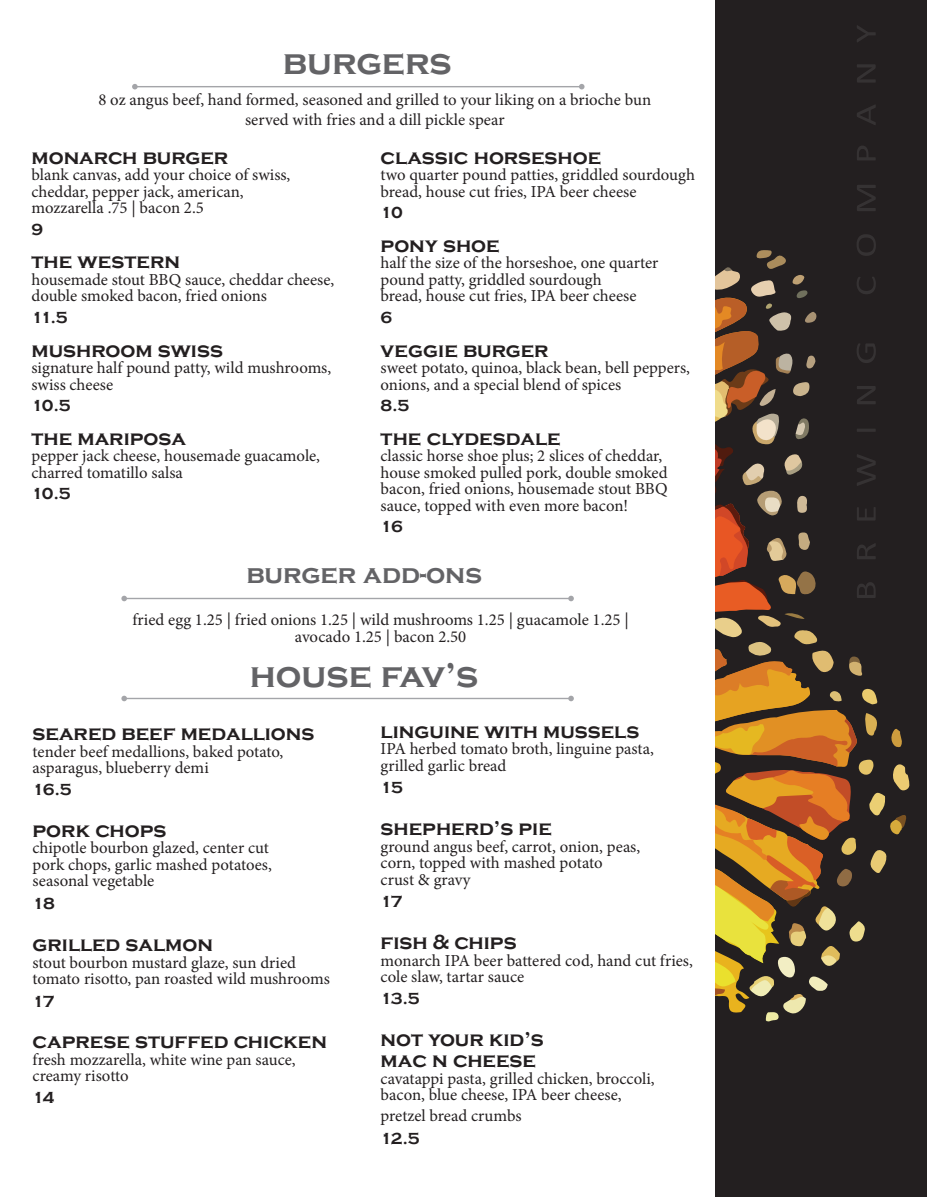
<style>
.page{position:relative;width:927px;height:1197px;background:#fff}
.page>*{position:absolute;margin:0;border:0;box-sizing:border-box;transform-origin:0 0}
.t1{font:700 36px "Copperplate Gothic";color:#636366}
.t2{font:700 27px "Copperplate Gothic";color:#636366}
.t3{font:700 21px "Copperplate Gothic";color:#231f20}
.t4{font:16.8px/16.5px "Minion Pro";color:#231f20}
.t5{font:700 16.5px "Copperplate Gothic";letter-spacing:-.085em;color:#231f20}
</style>
<div class="page">
<hr style="left:124px;top:698px;width:447px;height:1px;background:#a4a5a9">
<svg style="left:121px;top:696px;width:6px;height:5px"></svg>
<svg style="left:568px;top:696px;width:6px;height:5px"></svg>
<hr style="left:135px;top:86px;width:447px;height:1px;background:#a4a5a9">
<svg style="left:132px;top:84px;width:6px;height:5px"></svg>
<svg style="left:579px;top:84px;width:6px;height:5px"></svg>
<hr style="left:124px;top:598px;width:447px;height:1px;background:#a4a5a9">
<svg style="left:121px;top:596px;width:6px;height:5px"></svg>
<svg style="left:568px;top:596px;width:6px;height:5px"></svg>
<div style="left:716px;top:0;width:211px;height:1197px;background:#231f20"></div>
<svg style="left:857px;top:64px;width:19px;height:147px"></svg>
<svg style="left:857px;top:25px;width:19px;height:17px"></svg>
<svg style="left:716px;top:234px;width:194px;height:788px"></svg>
<p class="t1" style="left:283px;top:42px;width:170px">burgers</p>
<p class="t4" style="left:98px;top:91px;width:554px">8 oz angus beef, hand formed, seasoned and grilled to your liking on a brioche bun</p>
<p class="t4" style="left:245px;top:111px;width:261px">served with fries and a dill pickle spear</p>
<p class="t3" style="left:32px;top:145px;width:198px">monarch burger</p>
<p class="t4" style="left:32px;top:167px;width:260px">blank canvas, add your choice of swiss,</p>
<p class="t4" style="left:32px;top:183px;width:214px">cheddar, pepper jack, american, mozzarella .75 | bacon 2.5</p>
<p class="t5" style="left:32px;top:220px;width:13px">9</p>
<p class="t3" style="left:32px;top:250px;width:150px">the western</p>
<p class="t4" style="left:32px;top:271px;width:304px">housemade stout BBQ sauce, cheddar cheese,</p>
<p class="t4" style="left:32px;top:288px;width:237px">double smoked bacon, fried onions</p>
<p class="t5" style="left:32px;top:308px;width:38px">11.5</p>
<p class="t3" style="left:32px;top:338px;width:193px">mushroom swiss</p>
<p class="t4" style="left:32px;top:360px;width:301px">signature half pound patty, wild mushrooms,</p>
<p class="t4" style="left:32px;top:376px;width:83px">swiss cheese</p>
<p class="t5" style="left:32px;top:396px;width:41px">10.5</p>
<p class="t3" style="left:32px;top:426px;width:156px">the mariposa</p>
<p class="t4" style="left:32px;top:448px;width:290px">pepper jack cheese, housemade guacamole,</p>
<p class="t4" style="left:32px;top:464px;width:153px">charred tomatillo salsa</p>
<p class="t5" style="left:32px;top:485px;width:41px">10.5</p>
<p class="t3" style="left:381px;top:145px;width:222px">classic horseshoe</p>
<p class="t4" style="left:381px;top:167px;width:316px">two quarter pound patties, griddled sourdough</p>
<p class="t4" style="left:381px;top:183px;width:257px">bread, house cut fries, IPA beer cheese</p>
<p class="t5" style="left:381px;top:204px;width:24px">10</p>
<p class="t3" style="left:381px;top:233px;width:121px">pony shoe</p>
<p class="t4" style="left:381px;top:255px;width:279px">half the size of the horseshoe, one quarter pound patty, griddled sourdough</p>
<p class="t4" style="left:381px;top:288px;width:257px">bread, house cut fries, IPA beer cheese</p>
<p class="t5" style="left:381px;top:308px;width:13px">6</p>
<p class="t3" style="left:381px;top:338px;width:170px">veggie burger</p>
<p class="t4" style="left:381px;top:360px;width:311px">sweet potato, quinoa, black bean, bell peppers, onions, and a special blend of spices</p>
<p class="t5" style="left:381px;top:396px;width:30px">8.5</p>
<p class="t3" style="left:381px;top:426px;width:181px">the clydesdale</p>
<p class="t4" style="left:381px;top:448px;width:288px">classic horse shoe plus; 2 slices of cheddar, house smoked pulled pork, double smoked</p>
<p class="t4" style="left:381px;top:481px;width:288px">bacon, fried onions, housemade stout BBQ sauce, topped with even more bacon!</p>
<p class="t5" style="left:381px;top:518px;width:24px">16</p>
<p class="t2" style="left:246px;top:559px;width:237px">burger add-ons</p>
<p class="t4" style="left:132px;top:612px;width:498px">fried egg 1.25 | fried onions 1.25 | wild mushrooms 1.25 | guacamole 1.25 |</p>
<p class="t4" style="left:295px;top:628px;width:173px">avocado 1.25 | bacon 2.50</p>
<p class="t1" style="left:250px;top:655px;width:230px">house fav’s</p>
<p class="t3" style="left:33px;top:722px;width:283px">seared beef medallions</p>
<p class="t4" style="left:33px;top:743px;width:252px">tender beef medallions, baked potato,</p>
<p class="t4" style="left:33px;top:760px;width:178px">asparagus, blueberry demi</p>
<p class="t5" style="left:33px;top:780px;width:40px">16.5</p>
<p class="t3" style="left:33px;top:818px;width:135px">pork chops</p>
<p class="t4" style="left:33px;top:840px;width:238px">chipotle bourbon glazed, center cut</p>
<p class="t4" style="left:33px;top:856px;width:241px">pork chops, garlic mashed potatoes,</p>
<p class="t4" style="left:33px;top:873px;width:123px">seasonal vegetable</p>
<p class="t5" style="left:33px;top:895px;width:24px">18</p>
<p class="t3" style="left:33px;top:933px;width:182px">grilled salmon</p>
<p class="t4" style="left:33px;top:954px;width:265px">stout bourbon mustard glaze, sun dried</p>
<p class="t4" style="left:33px;top:971px;width:299px">tomato risotto, pan roasted wild mushrooms</p>
<p class="t5" style="left:33px;top:993px;width:24px">17</p>
<p class="t3" style="left:33px;top:1030px;width:296px">caprese stuffed chicken</p>
<p class="t4" style="left:33px;top:1051px;width:265px">fresh mozzarella, white wine pan sauce,</p>
<p class="t4" style="left:33px;top:1068px;width:98px">creamy risotto</p>
<p class="t5" style="left:33px;top:1088px;width:23px">14</p>
<p class="t3" style="left:381px;top:719px;width:260px">linguine with mussels</p>
<p class="t4" style="left:381px;top:741px;width:275px">IPA herbed tomato broth, linguine pasta,</p>
<p class="t4" style="left:381px;top:757px;width:127px">grilled garlic bread</p>
<p class="t5" style="left:381px;top:779px;width:24px">15</p>
<p class="t3" style="left:381px;top:817px;width:173px">shepherd’s pie</p>
<p class="t4" style="left:381px;top:838px;width:261px">ground angus beef, carrot, onion, peas,</p>
<p class="t4" style="left:381px;top:855px;width:223px">corn, topped with mashed potato</p>
<p class="t4" style="left:381px;top:871px;width:91px">crust &amp; gravy</p>
<p class="t5" style="left:381px;top:893px;width:24px">17</p>
<p class="t3" style="left:381px;top:931px;width:137px">fish &amp; chips</p>
<p class="t4" style="left:381px;top:952px;width:314px">monarch IPA beer battered cod, hand cut fries,</p>
<p class="t4" style="left:381px;top:969px;width:145px">cole slaw, tartar sauce</p>
<p class="t5" style="left:381px;top:990px;width:40px">13.5</p>
<p class="t3" style="left:381px;top:1028px;width:165px">not your kid’s</p>
<p class="t3" style="left:381px;top:1049px;width:157px">mac n cheese</p>
<p class="t4" style="left:381px;top:1070px;width:275px">cavatappi pasta, grilled chicken, broccoli,</p>
<p class="t4" style="left:381px;top:1087px;width:243px">bacon, blue cheese, IPA beer cheese,</p>
<p class="t4" style="left:381px;top:1108px;width:143px">pretzel bread crumbs</p>
<p class="t5" style="left:381px;top:1129px;width:40px">12.5</p>
</div>
